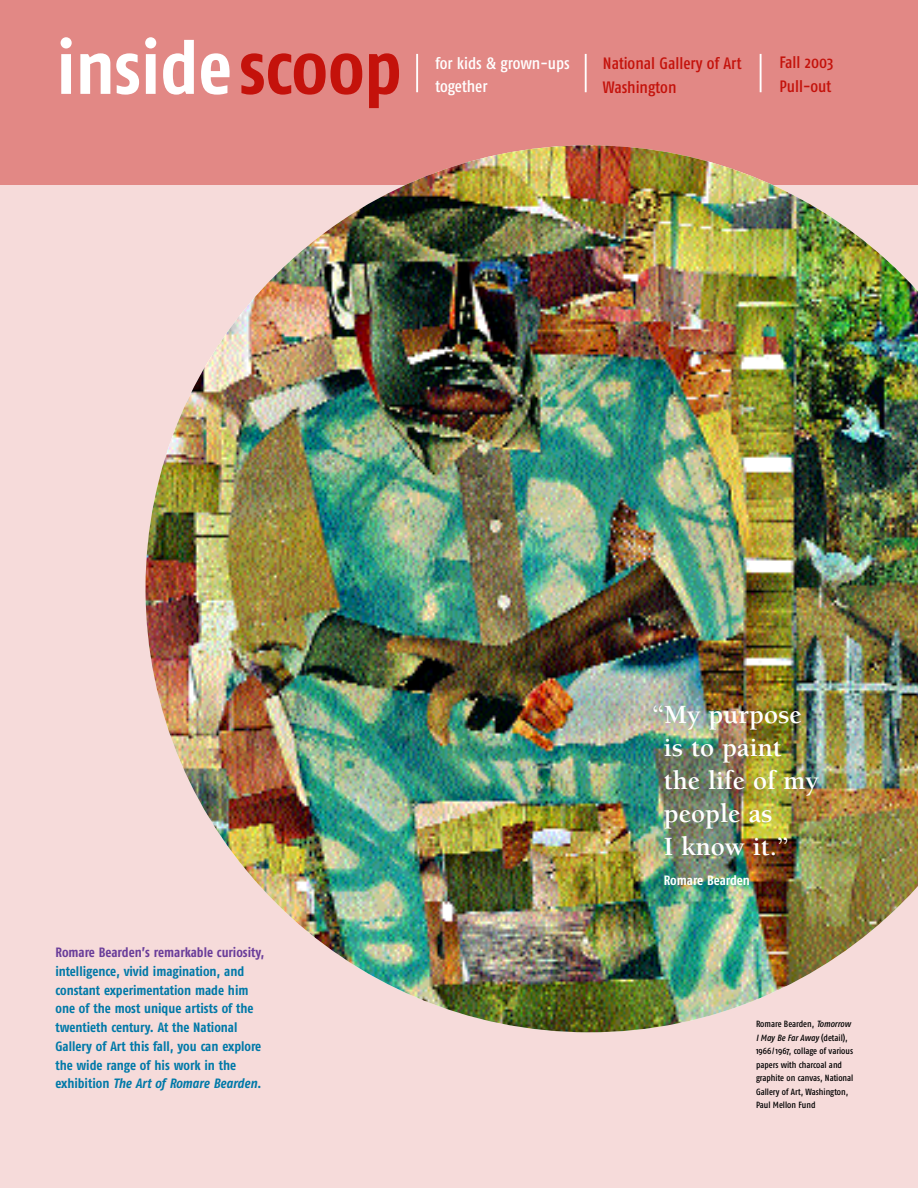
<style>
.page{position:relative;width:918px;height:1188px;background:#fff}
.page>*{position:absolute;margin:0;border:0;box-sizing:border-box;transform-origin:0 0}
.t1{font:700 75px "Fago Co";letter-spacing:-.005em;color:#fff}
.t2{font:700 27px/33px "Berkeley";color:#fff}
.t3{font:16.5px/24px "Fago Co Med";color:#c4120b}
.t4{font:16.5px/22.5px "Fago Co Med";letter-spacing:-.005em;color:#fff}
.t5{font:700 13.5px/18.8px "Fago Co";letter-spacing:-.005em;color:#0079a8}
.t6{font:700 13.5px "Fago Co";color:#6a3d9a}
.t7{font:700 13.5px "Fago Co";letter-spacing:-.005em;color:#fff}
.t8{font:9px/13.5px "Fago Co Med";color:#000}
.s1{color:#c4120b}
.s2{font-style:italic}
</style>
<div class="page">
<div style="left:0;top:1px;width:918px;height:1187px;background:#f6dbda"></div>
<div style="left:0;top:0;width:918px;height:185px;background:#e28885"></div>
<img style="left:145px;top:145px;width:773px;height:887px">
<hr style="left:416px;top:54px;width:2px;height:38px;background:#fff">
<hr style="left:760px;top:54px;width:2px;height:38px;background:#fff">
<hr style="left:585px;top:54px;width:2px;height:38px;background:#fff">
<h1 class="t1" style="left:56px;top:41px;width:347px">inside<span class="s1">scoop</span></h1>
<p class="t4" style="left:435px;top:54px;width:136px">for kids &amp; grown-ups together</p>
<p class="t3" style="left:603px;top:53px;width:140px">National Gallery of Art<br>Washington</p>
<p class="t3" style="left:779px;top:52px;width:55px">Fall 2003<br>Pull-out</p>
<p class="t6" style="left:55px;top:948px;width:210px">Romare Bearden’s remarkable curiosity,</p>
<p class="t5" style="left:55px;top:963px;width:207px">intelligence, vivid imagination, and constant experimentation made him one of the most unique artists of the twentieth century. At the National Gallery of Art this fall, you can explore the wide range of his work in the exhibition <span class="s2">The Art of Romare Bearden.</span></p>
<h2 class="t2" style="left:664px;top:700px;width:157px;text-indent:-12px">“My purpose is to paint the life of my people as<br>I know it.”</h2>
<p class="t7" style="left:664px;top:875px;width:88px">Romare Bearden</p>
<p class="t8" style="left:756px;top:1018px;width:99px">Romare Bearden, <span class="s2">Tomorrow<br>I May Be Far Away</span> (detail),<br>1966/1967, collage of various papers with charcoal and graphite on canvas, National<br>Gallery of Art, Washington,<br>Paul Mellon Fund</p>
</div>
